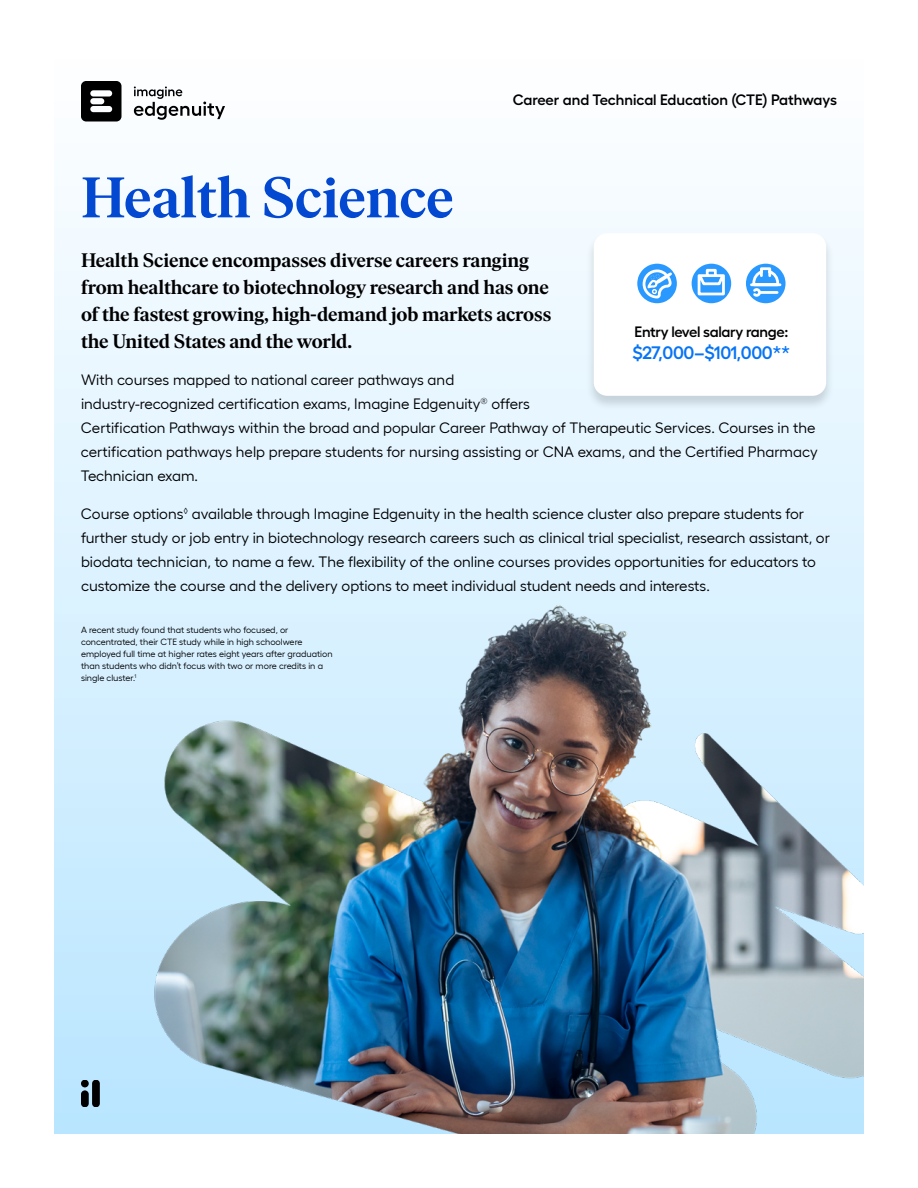
<style>
.page{position:relative;width:918px;height:1188px;background:#fff}
.page>*{position:absolute;margin:0;border:0;box-sizing:border-box;transform-origin:0 0}
.t1{font:600 57px "Ivar Headline";color:#0248d0}
.t2{font:600 19.5px/27px "Ivar Headline";letter-spacing:-.005em;color:#000}
.t3{font:600 18px "Hellix";letter-spacing:-.02em;color:#0674f5}
.t4{font:15px/24px "Hellix";color:#000}
.t5{font:600 15px "Hellix";color:#000}
.t6{font:600 15px "Hellix";letter-spacing:-.02em;color:#000}
.t7{font:9px/12px "Hellix";color:#000}
</style>
<div class="page">
<img style="left:54px;top:81px;width:810px;height:1053px">
<p class="t5" style="left:513px;top:88px;width:326px">Career and Technical Education (CTE) Pathways</p>
<h1 class="t1" style="left:81px;top:165px;width:374px">Health Science</h1>
<h2 class="t2" style="left:81px;top:247px;width:472px">Health Science encompasses diverse careers ranging from healthcare to biotechnology research and has one of the fastest growing, high-demand job markets across the United States and the world.</h2>
<p class="t4" style="left:81px;top:367px;width:738px">With courses mapped to national career pathways and<br>industry-recognized certification exams, Imagine Edgenuity<sup>®</sup> offers<br>Certification Pathways within the broad and popular Career Pathway of Therapeutic Services. Courses in the certification pathways help prepare students for nursing assisting or CNA exams, and the Certified Pharmacy Technician exam.</p>
<p class="t4" style="left:81px;top:500px;width:750px">Course options<sup>◊</sup> available through Imagine Edgenuity in the health science cluster also prepare students for further study or job entry in biotechnology research careers such as clinical trial specialist, research assistant, or biodata technician, to name a few. The flexibility of the online courses provides opportunities for educators to customize the course and the delivery options to meet individual student needs and interests.</p>
<p class="t6" style="left:635px;top:320px;width:155px">Entry level salary range:</p>
<p class="t3" style="left:632px;top:338px;width:159px">$27,000–$101,000**</p>
<p class="t7" style="left:81px;top:623px;width:253px">A recent study found that students who focused, or concentrated, their CTE study while in high schoolwere employed full time at higher rates eight years after graduation than students who didn’t focus with two or more credits in a single cluster.<sup>1</sup></p>
</div>
